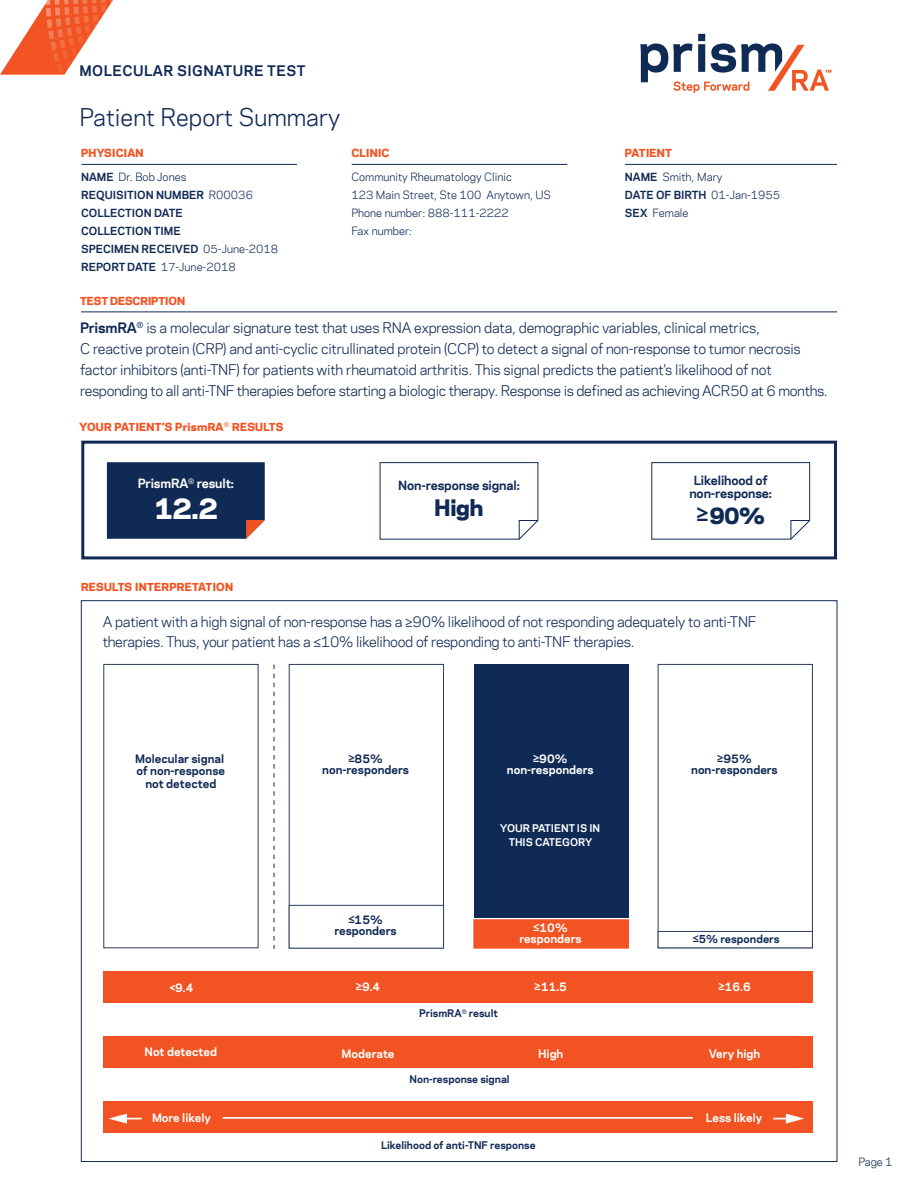
<style>
.page{position:relative;width:918px;height:1188px;background:#fff}
.page>*{position:absolute;margin:0;border:0;box-sizing:border-box;transform-origin:0 0}
.t1{font:800 26.55px "Polaris";color:#fff}
.t2{font:22.5px "Polaris";color:#102a56}
.t3{font:800 21.3px "Polaris";letter-spacing:-.01em;color:#102a56}
.t4{font:700 13.65px "Polaris";letter-spacing:.03em;color:#102a56}
.t5{font:13.5px/21px "Polaris";letter-spacing:-.02em;color:#102a56}
.t6{font:700 12px/13.4px "Polaris";letter-spacing:-.01em;color:#102a56;text-align:center}
.t7{font:700 12px "Polaris";letter-spacing:-.01em;color:#fff}
.t8{font:700 11.1px/11.1px "Galaxie Polaris";color:#fff;text-align:center}
.t9{font:700 11.1px/11.1px "Galaxie Polaris";color:#102a56;text-align:center}
.t10{font:10.5px "Polaris";color:#102a56}
.t11{font:700 10.5px "Polaris";color:#102a56}
.t12{font:800 10.5px "Polaris";letter-spacing:.03em;color:#f15422}
.t13{font:800 10.5px "Polaris";color:#f15422}
.t14{font:700 10.5px "Galaxie Polaris";color:#102a56}
.t15{font:700 9.9px "Galaxie Polaris";color:#102a56}
.t16{font:700 9.9px/13.2px "Polaris";color:#fff;text-align:center}
.s1{font-weight:700}
.s2{font-weight:400}
.s3{font-family:"Open Sans";font-weight:700}
.s4{font-family:"Open Sans"}
</style>
<div class="page">
<svg style="left:0;top:0;width:113px;height:75px"></svg>
<svg style="left:640px;top:34px;width:192px;height:59px"></svg>
<hr style="left:81px;top:164px;width:216px;height:1px;background:#102a56">
<hr style="left:352px;top:164px;width:215px;height:1px;background:#102a56">
<hr style="left:625px;top:164px;width:212px;height:1px;background:#102a56">
<hr style="left:81px;top:312px;width:756px;height:1px;background:#102a56">
<div style="left:107px;top:462px;width:158px;height:77px;background:#102a56"></div>
<svg style="left:379px;top:462px;width:160px;height:78px"></svg>
<svg style="left:651px;top:462px;width:159px;height:78px"></svg>
<div style="left:104px;top:971px;width:709px;height:31px;background:#f15422"></div>
<div style="left:104px;top:1036px;width:709px;height:32px;background:#f15422"></div>
<div style="left:104px;top:1102px;width:709px;height:31px;background:#f15422"></div>
<div style="left:103px;top:664px;width:155px;height:284px;border:1px solid #2c3c5e"></div>
<div style="left:289px;top:664px;width:155px;height:284px;border:1px solid #2c3c5e"></div>
<div style="left:474px;top:664px;width:154px;height:255px;background:#102a56"></div>
<div style="left:658px;top:664px;width:155px;height:284px;border:1px solid #2c3c5e"></div>
<div style="left:289px;top:905px;width:155px;height:43px;background:#fff"></div>
<div style="left:289px;top:905px;width:155px;height:44px;border:1px solid #2c3c5e"></div>
<div style="left:658px;top:931px;width:155px;height:17px;border:1px solid #2c3c5e"></div>
<div style="left:474px;top:919px;width:154px;height:29px;background:#f15422"></div>
<div style="left:473px;top:918px;width:156px;height:31px;border:1px solid #f15422"></div>
<hr style="left:469px;top:918px;width:163px;height:1px;background:#fff">
<svg style="left:108px;top:1114px;width:34px;height:10px"></svg>
<svg style="left:773px;top:1114px;width:31px;height:10px"></svg>
<hr style="left:223px;top:1117px;width:470px;height:2px;background:#fff">
<svg style="left:274px;top:665px;width:1px;height:284px"></svg>
<div style="left:81px;top:441px;width:756px;height:118px;border:3px solid #102a56"></div>
<p class="t4" style="left:80px;top:60px;width:228px">MOLECULAR SIGNATURE TEST</p>
<p class="t2" style="left:80px;top:100px;width:262px">Patient Report Summary</p>
<p class="t12" style="left:81px;top:144px;width:64px">PHYSICIAN</p>
<p class="t10" style="left:81px;top:169px;width:107px"><span class="s1">NAME</span> Dr. Bob Jones</p>
<p class="t11" style="left:81px;top:187px;width:173px">REQUISITION NUMBER <span class="s2">R00036</span></p>
<p class="t11" style="left:81px;top:205px;width:103px">COLLECTION DATE</p>
<p class="t11" style="left:81px;top:223px;width:101px">COLLECTION TIME</p>
<p class="t11" style="left:81px;top:241px;width:199px">SPECIMEN RECEIVED <span class="s2">05-June-2018</span></p>
<p class="t10" style="left:81px;top:259px;width:156px"><span class="s1">REPORT DATE</span> 17-June-2018</p>
<p class="t12" style="left:351px;top:144px;width:40px">CLINIC</p>
<p class="t10" style="left:351px;top:169px;width:162px">Community Rheumatology Clinic</p>
<p class="t10" style="left:351px;top:187px;width:201px">123 Main Street, Ste 100 Anytown, US</p>
<p class="t10" style="left:351px;top:205px;width:159px">Phone number: 888-111-2222</p>
<p class="t10" style="left:351px;top:223px;width:62px">Fax number:</p>
<p class="t12" style="left:625px;top:144px;width:49px">PATIENT</p>
<p class="t10" style="left:625px;top:169px;width:99px"><span class="s1">NAME</span> Smith, Mary</p>
<p class="t11" style="left:625px;top:187px;width:157px">DATE OF BIRTH <span class="s2">01-Jan-1955</span></p>
<p class="t10" style="left:625px;top:205px;width:65px"><span class="s1">SEX</span> Female</p>
<p class="t13" style="left:80px;top:292px;width:107px">TEST DESCRIPTION</p>
<p class="t5" style="left:80px;top:316px;width:749px"><span class="s1">PrismRA</span><sup>®</sup> is a molecular signature test that uses RNA expression data, demographic variables, clinical metrics,<br>C reactive protein (CRP) and anti-cyclic citrullinated protein (CCP) to detect a signal of non-response to tumor necrosis factor inhibitors (anti-TNF) for patients with rheumatoid arthritis. This signal predicts the patient’s likelihood of not responding to all anti-TNF therapies before starting a biologic therapy. Response is defined as achieving ACR50 at 6 months.</p>
<p class="t12" style="left:80px;top:418px;width:205px">YOUR PATIENT’S PrismRA<sup>®</sup> RESULTS</p>
<p class="t7" style="left:138px;top:474px;width:98px">PrismRA<sup>®</sup> result:</p>
<p class="t1" style="left:154px;top:486px;width:64px">12.2</p>
<p class="t12" style="left:81px;top:578px;width:154px">RESULTS INTERPRETATION</p>
<p class="t6" style="left:398px;top:478px;width:123px">Non-response signal:</p>
<p class="t3" style="left:435px;top:490px;width:50px">High</p>
<p class="t6" style="left:689px;top:473px;width:84px">Likelihood of non-response:</p>
<p class="t3" style="left:697px;top:497px;width:70px"><span class="s3">≥</span>90%</p>
<p class="t5" style="left:103px;top:612px;width:655px;line-height:19.5px">A patient with a high signal of non-response has a <span class="s4">≥</span>90% likelihood of not responding adequately to anti-TNF therapies. Thus, your patient has a <span class="s4">≤</span>10% likelihood of responding to anti-TNF therapies.</p>
<p class="t9" style="left:135px;top:751px;width:92px;line-height:12.8px">Molecular signal of non-response not detected</p>
<p class="t9" style="left:322px;top:752px;width:88px"><span class="s4">≥</span>85% non-responders</p>
<p class="t8" style="left:507px;top:752px;width:88px"><span class="s4">≥</span>90% non-responders</p>
<p class="t16" style="left:500px;top:821px;width:101px">YOUR PATIENT IS IN<br>THIS CATEGORY</p>
<p class="t9" style="left:334px;top:914px;width:64px"><span class="s4">≤</span>15% responders</p>
<p class="t8" style="left:519px;top:922px;width:64px"><span class="s4">≤</span>10% responders</p>
<p class="t9" style="left:691px;top:752px;width:88px"><span class="s4">≥</span>95% non-responders</p>
<p class="t14" style="left:693px;top:931px;width:88px"><span class="s4">≤</span>5% responders</p>
<p class="t8" style="left:170px;top:982px;width:25px">&lt;9.4</p>
<p class="t8" style="left:356px;top:981px;width:26px"><span class="s4">≥</span>9.4</p>
<p class="t8" style="left:535px;top:981px;width:34px"><span class="s4">≥</span>11.5</p>
<p class="t8" style="left:718px;top:981px;width:34px"><span class="s4">≥</span>16.6</p>
<p class="t15" style="left:419px;top:1006px;width:80px">PrismRA<sup>®</sup> result</p>
<p class="t8" style="left:145px;top:1046px;width:74px">Not detected</p>
<p class="t8" style="left:342px;top:1047px;width:55px">Moderate</p>
<p class="t8" style="left:538px;top:1047px;width:27px">High</p>
<p class="t8" style="left:709px;top:1047px;width:53px">Very high</p>
<p class="t15" style="left:409px;top:1071px;width:102px">Non-response signal</p>
<p class="t8" style="left:152px;top:1112px;width:60px">More likely</p>
<p class="t8" style="left:706px;top:1112px;width:58px">Less likely</p>
<p class="t15" style="left:381px;top:1138px;width:156px">Likelihood of anti-TNF response</p>
<p class="t10" style="left:859px;top:1154px;width:36px">Page 1</p>
</div>
